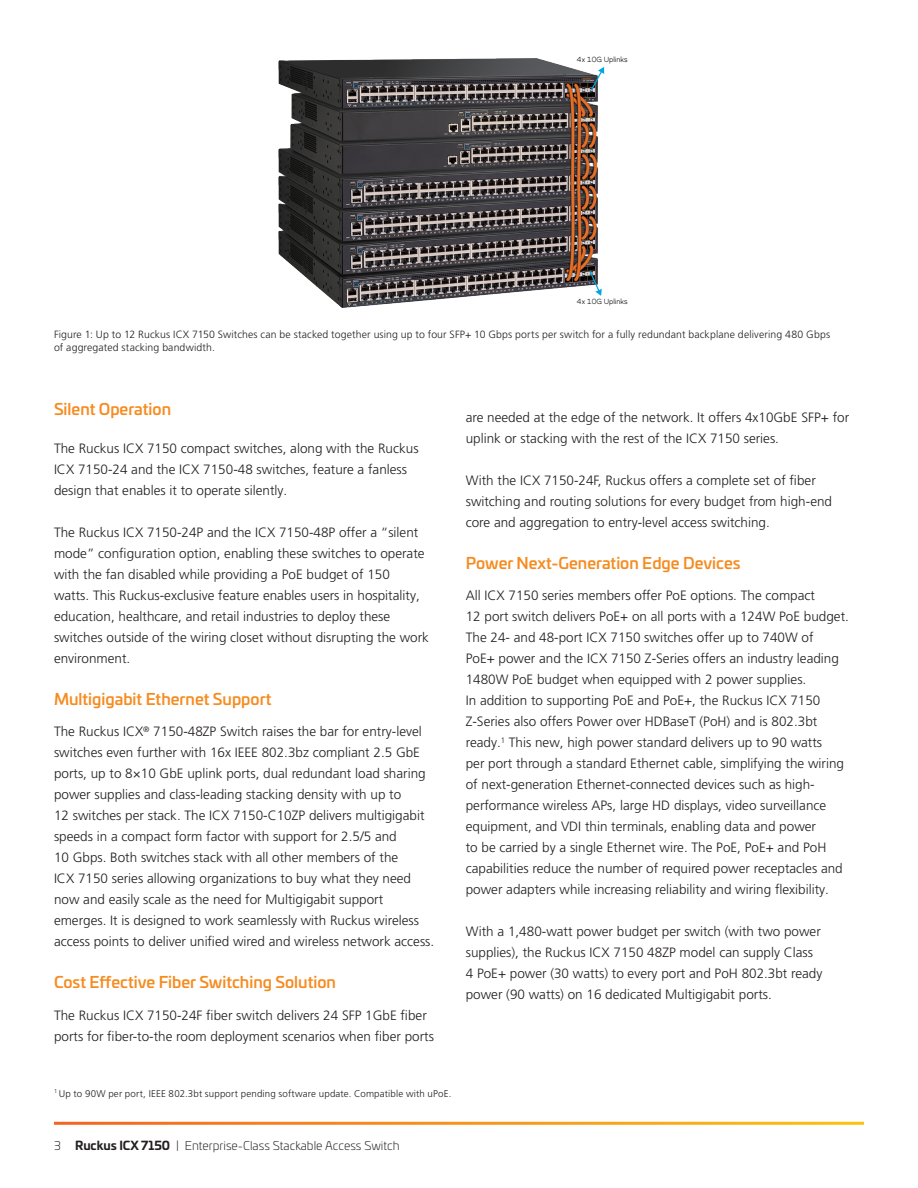
<style>
.page{position:relative;width:918px;height:1188px;background:#fff}
.page>*{position:absolute;margin:0;border:0;box-sizing:border-box;transform-origin:0 0}
.Subhead_10_5pt_upper{font:500 15.75px "Univia Pro";color:#f68b1f}
.Body_text_9pt__rucku{font:300 13.5px/21px "Frutiger LT Pro";color:#231f20}
.t1{font:300 12px "Univia Pro";color:#231f20}
.Figure_caption-small{font:300 10.5px/12.8px "Frutiger LT Pro";letter-spacing:.01em;color:#231f20}
.Page_footnote__rucku{font:300 9.75px "Frutiger LT Pro";letter-spacing:.015em;color:#231f20}
.t2{font:7.2px "Dual 400";color:#000}
.s1{font-weight:700}
</style>
<div class="page">
<img style="left:278px;top:59px;width:320px;height:248px">
<svg style="left:590px;top:67px;width:14px;height:25px"></svg>
<svg style="left:588px;top:270px;width:14px;height:26px"></svg>
<p class="t2" style="left:577px;top:55px;width:52px">4x 10G Uplinks</p>
<p class="t2" style="left:577px;top:297px;width:52px">4x 10G Uplinks</p>
<p class="Figure_caption-small" style="left:54px;top:328px;width:778px">Figure 1: Up to 12 Ruckus ICX 7150 Switches can be stacked together using up to four SFP+ 10 Gbps ports per switch for a fully redundant backplane delivering 480 Gbps of aggregated stacking bandwidth.</p>
<p class="Subhead_10_5pt_upper" style="left:54px;top:397px;width:119px">Silent Operation</p>
<p class="Body_text_9pt__rucku" style="left:54px;top:438px;width:366px">The Ruckus ICX 7150 compact switches, along with the Ruckus<br>ICX 7150-24 and the ICX 7150-48 switches, feature a fanless design that enables it to operate silently.</p>
<p class="Body_text_9pt__rucku" style="left:54px;top:522px;width:377px">The Ruckus ICX 7150-24P and the ICX 7150-48P offer a “silent mode” configuration option, enabling these switches to operate with the fan disabled while providing a PoE budget of 150<br>watts. This Ruckus-exclusive feature enables users in hospitality, education, healthcare, and retail industries to deploy these switches outside of the wiring closet without disrupting the work environment.</p>
<p class="Subhead_10_5pt_upper" style="left:54px;top:687px;width:219px">Multigigabit Ethernet Support</p>
<p class="Body_text_9pt__rucku" style="left:54px;top:721px;width:382px">The Ruckus ICX<sup>®</sup> 7150-48ZP Switch raises the bar for entry-level switches even further with 16x IEEE 802.3bz compliant 2.5 GbE ports, up to 8×10 GbE uplink ports, dual redundant load sharing power supplies and class-leading stacking density with up to<br>12 switches per stack. The ICX 7150-C10ZP delivers multigigabit speeds in a compact form factor with support for 2.5/5 and<br>10 Gbps. Both switches stack with all other members of the<br>ICX 7150 series allowing organizations to buy what they need now and easily scale as the need for Multigigabit support emerges. It is designed to work seamlessly with Ruckus wireless access points to deliver unified wired and wireless network access.</p>
<p class="Subhead_10_5pt_upper" style="left:54px;top:970px;width:283px">Cost Effective Fiber Switching Solution</p>
<p class="Body_text_9pt__rucku" style="left:54px;top:1005px;width:382px">The Ruckus ICX 7150-24F fiber switch delivers 24 SFP 1GbE fiber ports for fiber-to-the room deployment scenarios when fiber ports</p>
<p class="Body_text_9pt__rucku" style="left:466px;top:406px;width:385px">are needed at the edge of the network. It offers 4x10GbE SFP+ for uplink or stacking with the rest of the ICX 7150 series.</p>
<p class="Body_text_9pt__rucku" style="left:466px;top:469px;width:368px">With the ICX 7150-24F, Ruckus offers a complete set of fiber switching and routing solutions for every budget from high-end core and aggregation to entry-level access switching.</p>
<p class="Subhead_10_5pt_upper" style="left:466px;top:550px;width:276px">Power Next-Generation Edge Devices</p>
<p class="Body_text_9pt__rucku" style="left:466px;top:585px;width:385px">All ICX 7150 series members offer PoE options. The compact<br>12 port switch delivers PoE+ on all ports with a 124W PoE budget.<br>The 24- and 48-port ICX 7150 switches offer up to 740W of<br>PoE+ power and the ICX 7150 Z-Series offers an industry leading 1480W PoE budget when equipped with 2 power supplies.<br>In addition to supporting PoE and PoE+, the Ruckus ICX 7150<br>Z-Series also offers Power over HDBaseT (PoH) and is 802.3bt ready.<sup>1</sup> This new, high power standard delivers up to 90 watts<br>per port through a standard Ethernet cable, simplifying the wiring of next-generation Ethernet-connected devices such as high&shy;performance wireless APs, large HD displays, video surveillance equipment, and VDI thin terminals, enabling data and power<br>to be carried by a single Ethernet wire. The PoE, PoE+ and PoH capabilities reduce the number of required power receptacles and power adapters while increasing reliability and wiring flexibility.</p>
<p class="Body_text_9pt__rucku" style="left:466px;top:921px;width:358px">With a 1,480-watt power budget per switch (with two power supplies), the Ruckus ICX 7150 48ZP model can supply Class 4 PoE+ power (30 watts) to every port and PoH 802.3bt ready power (90 watts) on 16 dedicated Multigigabit ports.</p>
<p class="Page_footnote__rucku" style="left:54px;top:1088px;width:399px"><sup>1</sup> Up to 90W per port, IEEE 802.3bt support pending software update. Compatible with uPoE.</p>
<p class="t1" style="left:54px;top:1138px;width:347px">3 <span class="s1">Ruckus ICX 7150</span> | Enterprise-Class Stackable Access Switch</p>
</div>
